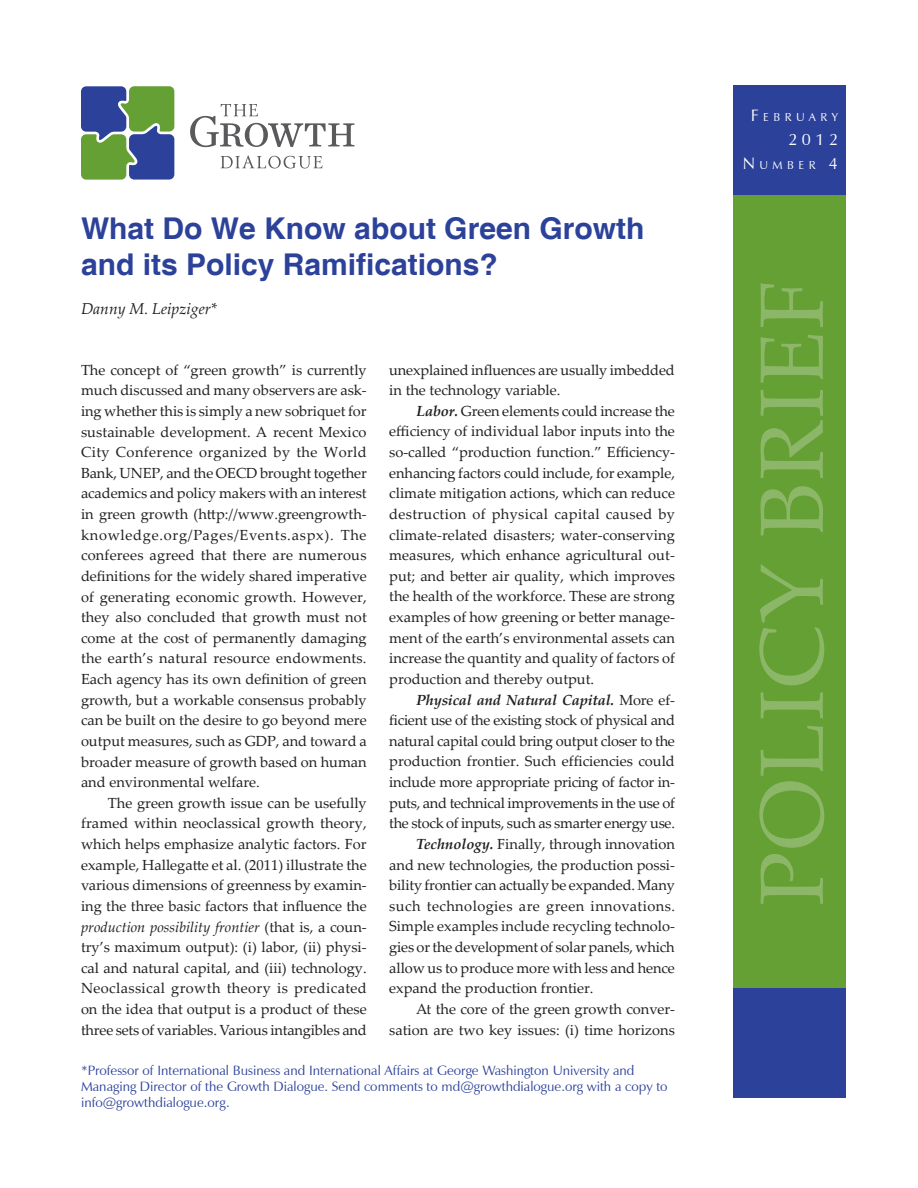
<style>
.page{position:relative;width:918px;height:1188px;background:#fff}
.page>*{position:absolute;margin:0;border:0;box-sizing:border-box;transform-origin:0 0}
.t1{font:90px "Palatino Linotype";letter-spacing:.02em;color:#8db768}
.t2{font:700 30px/36px "Helvetica";color:#2c419a}
.t3{font:16.5px "Zapf Humanist 601 BT";color:#fff}
.t4{font:italic 15.75px "Palatino Linotype";color:#231f20}
.t5{font:14.7px/20.5px "Palatino Linotype";color:#231f20;text-align:justify}
.t6{font:14.7px "Palatino Linotype";letter-spacing:-.02em;color:#231f20}
.t7{font:14.7px "Palatino Linotype";letter-spacing:.03em;color:#231f20}
.t8{font:italic 700 14.7px "Palatino Linotype";letter-spacing:-.015em;color:#231f20}
.t9{font:13.5px/16.2px "Zapf Humanist 601 BT";color:#2c419a}
.t10{font:11.55px "Zapf Humanist 601 BT";letter-spacing:.385em;color:#fff}
.s1{font-style:italic}
.s2{font-weight:700;font-style:italic}
.s3{font-weight:400;font-style:normal}
.s4{font-size:16.5px}
</style>
<div class="page">
<svg style="left:81px;top:86px;width:93px;height:94px"></svg>
<svg style="left:190px;top:104px;width:164px;height:43px"></svg>
<svg style="left:221px;top:155px;width:101px;height:14px"></svg>
<div style="left:734px;top:86px;width:112px;height:1012px;background:#64a034"></div>
<div style="left:734px;top:86px;width:112px;height:109px;background:#2c419a"></div>
<div style="left:734px;top:988px;width:112px;height:110px;background:#2c419a"></div>
<h2 class="t2" style="left:81px;top:212px;width:565px">What Do We Know about Green Growth and its Policy Ramifications?</h2>
<p class="t4" style="left:81px;top:297px;width:138px">Danny M. Leipziger*</p>
<p class="t5" style="left:81px;top:359px;width:287px">The concept of “green growth” is currently much discussed and many observers are ask&shy;ing whether this is simply a new sobriquet for sustainable development. A recent Mexico City Conference organized by the World Bank, UNEP, and the OECD brought together academics and policy makers with an interest in green growth (http://www.greengrowth&shy;knowledge.org/Pages/Events.aspx). The conferees agreed that there are numerous definitions for the widely shared imperative of generating economic growth. However, they also concluded that growth must not come at the cost of permanently damaging the earth’s natural resource endowments.<br>Each agency has its own definition of green growth, but a workable consensus probably can be built on the desire to go beyond mere output measures, such as GDP, and toward a broader measure of growth based on human and environmental welfare.</p>
<p class="t5" style="left:81px;top:792px;width:287px;text-indent:27px">The green growth issue can be usefully framed within neoclassical growth theory, which helps emphasize analytic factors. For example, Hallegatte et al. (2011) illustrate the various dimensions of greenness by examin&shy;ing the three basic factors that influence the <span class="s1">production possibility frontier</span> (that is, a coun&shy;try’s maximum output): (i) labor, (ii) physi&shy;cal and natural capital, and (iii) technology.<br>Neoclassical growth theory is predicated on the idea that output is a product of these three sets of variables. Various intangibles and</p>
<p class="t5" style="left:389px;top:359px;width:287px">unexplained influences are usually imbedded in the technology variable.</p>
<p class="t5" style="left:389px;top:400px;width:287px;text-indent:27px"><span class="s2">Labor.</span> Green elements could increase the efficiency of individual labor inputs into the so-called “production function.” Efficiency&shy;enhancing factors could include, for example, climate mitigation actions, which can reduce destruction of physical capital caused by climate-related disasters; water-conserving measures, which enhance agricultural out&shy;put; and better air quality, which improves the health of the workforce. These are strong examples of how greening or better manage&shy;ment of the earth’s environmental assets can increase the quantity and quality of factors of production and thereby output.</p>
<p class="t8" style="left:416px;top:689px;width:260px">Physical and Natural Capital. <span class="s3">More ef-</span></p>
<p class="t6" style="left:389px;top:710px;width:287px">ficient use of the existing stock of physical and</p>
<p class="t6" style="left:389px;top:730px;width:287px">natural capital could bring output closer to the</p>
<p class="t5" style="left:389px;top:751px;width:287px">production frontier. Such efficiencies could</p>
<p class="t6" style="left:389px;top:772px;width:287px">include more appropriate pricing of factor in-</p>
<p class="t6" style="left:389px;top:792px;width:287px">puts, and technical improvements in the use of</p>
<p class="t6" style="left:389px;top:813px;width:287px">the stock of inputs, such as smarter energy use.</p>
<p class="t5" style="left:416px;top:833px;width:260px"><span class="s2">Technology.</span> Finally, through innovation</p>
<p class="t5" style="left:389px;top:854px;width:287px">and new technologies, the production possi-</p>
<p class="t5" style="left:389px;top:874px;width:287px">bility frontier can actually be expanded. Many</p>
<p class="t7" style="left:389px;top:895px;width:287px">such technologies are green innovations.</p>
<p class="t5" style="left:389px;top:916px;width:287px">Simple examples include recycling technolo-</p>
<p class="t5" style="left:389px;top:936px;width:287px">gies or the development of solar panels, which</p>
<p class="t5" style="left:389px;top:957px;width:287px">allow us to produce more with less and hence</p>
<p class="t5" style="left:389px;top:977px;width:206px">expand the production frontier.</p>
<p class="t5" style="left:416px;top:998px;width:260px">At the core of the green growth conver-</p>
<p class="t5" style="left:389px;top:1019px;width:287px">sation are two key issues: (i) time horizons</p>
<p class="t9" style="left:81px;top:1062px;width:588px">*Professor of International Business and International Affairs at George Washington University and<br>Managing Director of the Growth Dialogue. Send comments to md@growthdialogue.org with a copy to info@growthdialogue.org.</p>
<p class="t10" style="left:751px;top:109px;width:89px"><span class="s4">F</span>EBRUARY</p>
<p class="t3" style="left:788px;top:129px;width:51px">2012</p>
<p class="t10" style="left:743px;top:157px;width:97px"><span class="s4">N</span>UMBER <span class="s4">4</span></p>
<h1 class="t1" style="left:728px;top:906px;width:629px;rotate:-90deg">POLICY BRIEF</h1>
</div>
